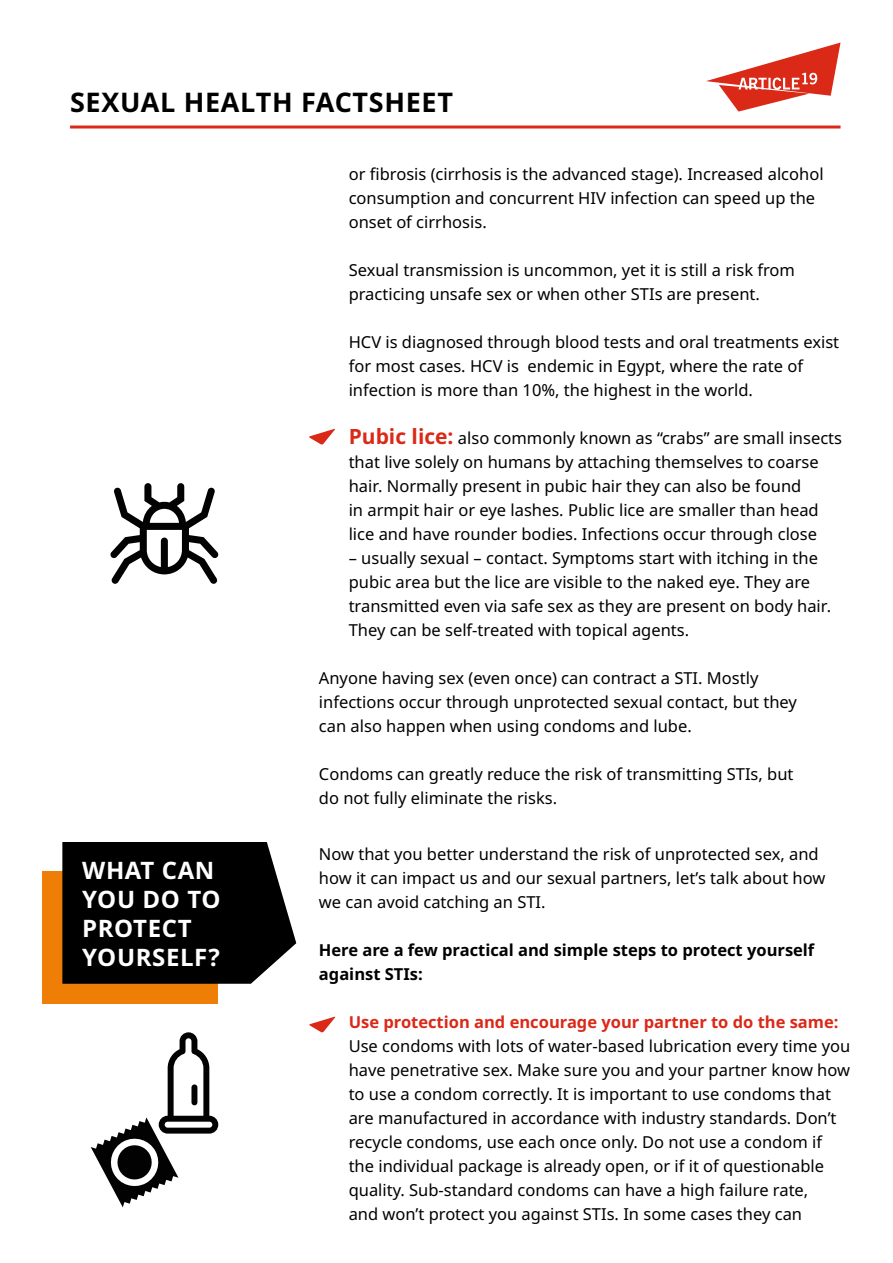
<style>
.page{position:relative;width:893px;height:1263px;background:#fff}
.page>*{position:absolute;margin:0;border:0;box-sizing:border-box;transform-origin:0 0}
.t1{font:700 27px "Noto Sans";letter-spacing:.025em;color:#000}
.t2{font:700 24px/28.8px "Noto Sans";letter-spacing:.025em;color:#fff}
.t3{font:16.5px/24px "Noto Sans";color:#000}
.t4{font:700 16.5px/24px "Noto Sans";color:#000}
.t5{font:700 16.5px "Noto Sans";color:#db2918}
.s1{font-weight:700;font-size:21px;color:#db2918}
</style>
<div class="page">
<svg style="left:309px;top:428px;width:26px;height:17px"></svg>
<div style="left:43px;top:871px;width:175px;height:133px;background:#ef7e07"></div>
<svg style="left:62px;top:842px;width:234px;height:142px;background:#121212"></svg>
<svg style="left:706px;top:43px;width:134px;height:69px"></svg>
<hr style="left:70px;top:126px;width:770px;height:3px;background:#db2918">
<svg style="left:110px;top:483px;width:109px;height:101px"></svg>
<svg style="left:91px;top:1032px;width:127px;height:175px"></svg>
<svg style="left:309px;top:1016px;width:27px;height:17px"></svg>
<h1 class="t1" style="left:70px;top:83px;width:384px">SEXUAL HEALTH FACTSHEET</h1>
<h2 class="t2" style="left:82px;top:857px;width:140px">WHAT CAN<br>YOU DO TO<br>PROTECT<br>YOURSELF?</h2>
<p class="t3" style="left:349px;top:162px;width:476px">or fibrosis (cirrhosis is the advanced stage). Increased alcohol consumption and concurrent HIV infection can speed up the onset of cirrhosis.</p>
<p class="t3" style="left:349px;top:258px;width:448px">Sexual transmission is uncommon, yet it is still a risk from practicing unsafe sex or when other STIs are present.</p>
<p class="t3" style="left:349px;top:330px;width:492px">HCV is diagnosed through blood tests and oral treatments exist for most cases. HCV is endemic in Egypt, where the rate of infection is more than 10%, the highest in the world.</p>
<p class="t3" style="left:349px;top:426px;width:495px"><span class="s1">Pubic lice:</span> also commonly known as “crabs” are small insects that live solely on humans by attaching themselves to coarse hair. Normally present in pubic hair they can also be found<br>in armpit hair or eye lashes. Public lice are smaller than head lice and have rounder bodies. Infections occur through close</p>
<p class="t3" style="left:349px;top:546px;width:484px">– usually sexual – contact. Symptoms start with itching in the pubic area but the lice are visible to the naked eye. They are transmitted even via safe sex as they are present on body hair.<br>They can be self-treated with topical agents.</p>
<p class="t3" style="left:319px;top:666px;width:480px">Anyone having sex (even once) can contract a STI. Mostly infections occur through unprotected sexual contact, but they can also happen when using condoms and lube.</p>
<p class="t3" style="left:319px;top:762px;width:476px">Condoms can greatly reduce the risk of transmitting STIs, but do not fully eliminate the risks.</p>
<p class="t3" style="left:319px;top:842px;width:508px">Now that you better understand the risk of unprotected sex, and how it can impact us and our sexual partners, let’s talk about how we can avoid catching an STI.</p>
<p class="t4" style="left:319px;top:938px;width:497px">Here are a few practical and simple steps to protect yourself against STIs:</p>
<p class="t5" style="left:349px;top:1010px;width:491px">Use protection and encourage your partner to do the same:</p>
<p class="t3" style="left:349px;top:1034px;width:503px">Use condoms with lots of water-based lubrication every time you have penetrative sex. Make sure you and your partner know how to use a condom correctly. It is important to use condoms that are manufactured in accordance with industry standards. Don’t recycle condoms, use each once only. Do not use a condom if the individual package is already open, or if it of questionable quality. Sub-standard condoms can have a high failure rate,<br>and won’t protect you against STIs. In some cases they can</p>
</div>
